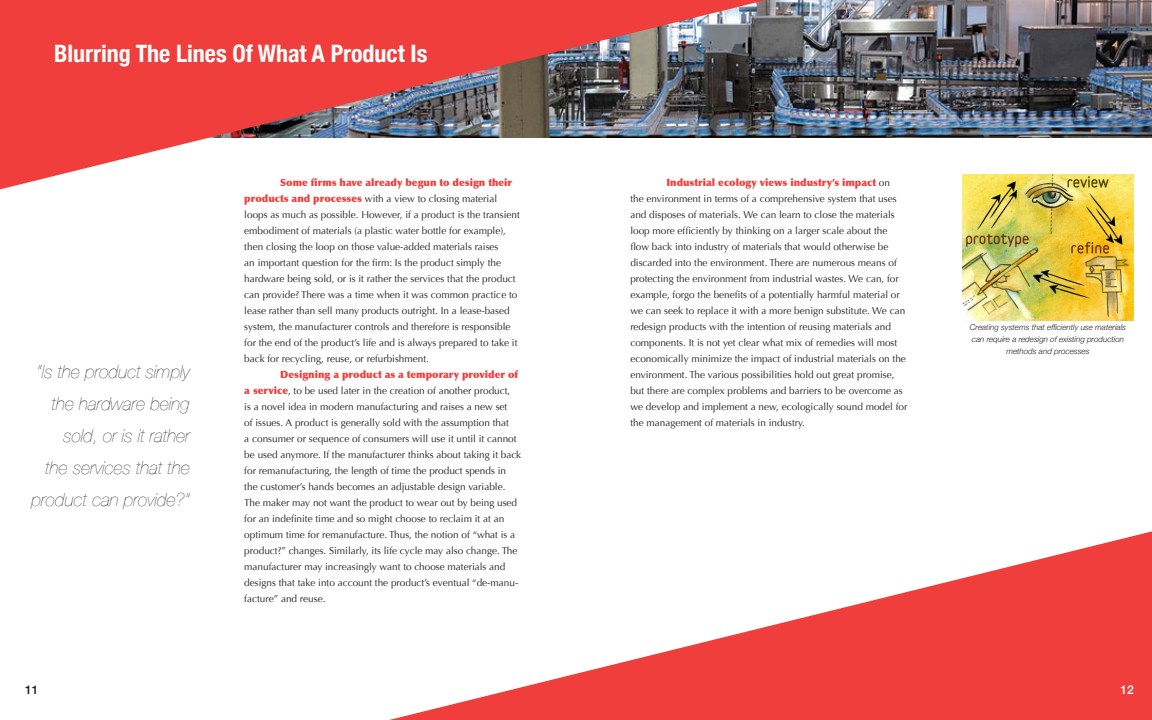
<style>
.page{position:relative;width:1152px;height:720px;background:#fff}
.page>*{position:absolute;margin:0;border:0;box-sizing:border-box;transform-origin:0 0}
.t1{font:700 condensed 24px "Helvetica Neue";color:#fff}
.t2{font:italic 200 18px/32px "Helvetica Neue";color:#231f20;text-align:right}
.t3{font:500 12px "Helvetica Neue";color:#231f20}
.t4{font:500 12px "Helvetica Neue";color:#fff}
.t5{font:10px/16px "Optima";color:#231f20}
.t6{font:italic 300 8px/12px "Helvetica Neue";color:#231f20;text-align:center}
.s1{font-weight:900;color:#ef3e3b}
</style>
<div class="page">
<img style="left:766px;top:0;width:386px;height:138px">
<img style="left:0;top:0;width:766px;height:189px">
<svg style="left:389px;top:531px;width:763px;height:189px"></svg>
<img style="left:962px;top:174px;width:172px;height:146px">
<h1 class="t1" style="left:54px;top:39px;width:375px">Blurring The Lines Of What A Product Is</h1>
<h2 class="t2" style="left:32px;top:355px;width:160px">“Is the product simply the hardware being sold, or is it rather<br>the services that the product can provide?”</h2>
<p class="t5" style="left:244px;top:175px;width:277px;text-indent:36px"><span class="s1">Some firms have already begun to design their products and processes</span> with a view to closing material loops as much as possible. However, if a product is the transient embodiment of materials (a plastic water bottle for example), then closing the loop on those value-added materials raises<br>an important question for the firm: Is the product simply the hardware being sold, or is it rather the services that the product can provide? There was a time when it was common practice to lease rather than sell many products outright. In a lease-based system, the manufacturer controls and therefore is responsible for the end of the product’s life and is always prepared to take it back for recycling, reuse, or refurbishment.</p>
<p class="t5" style="left:244px;top:367px;width:278px;text-indent:36px"><span class="s1">Designing a product as a temporary provider of a service</span>, to be used later in the creation of another product,<br>is a novel idea in modern manufacturing and raises a new set<br>of issues. A product is generally sold with the assumption that<br>a consumer or sequence of consumers will use it until it cannot be used anymore. If the manufacturer thinks about taking it back for remanufacturing, the length of time the product spends in the customer’s hands becomes an adjustable design variable.<br>The maker may not want the product to wear out by being used for an indefinite time and so might choose to reclaim it at an optimum time for remanufacture. Thus, the notion of “what is a product?” changes. Similarly, its life cycle may also change. The manufacturer may increasingly want to choose materials and designs that take into account the product’s eventual “de-manu&shy;facture” and reuse.</p>
<p class="t5" style="left:630px;top:175px;width:279px;text-indent:36px"><span class="s1">Industrial ecology views industry’s impact</span> on<br>the environment in terms of a comprehensive system that uses and disposes of materials. We can learn to close the materials loop more efficiently by thinking on a larger scale about the flow back into industry of materials that would otherwise be discarded into the environment. There are numerous means of protecting the environment from industrial wastes. We can, for example, forgo the benefits of a potentially harmful material or we can seek to replace it with a more benign substitute. We can redesign products with the intention of reusing materials and components. It is not yet clear what mix of remedies will most economically minimize the impact of industrial materials on the environment. The various possibilities hold out great promise, but there are complex problems and barriers to be overcome as we develop and implement a new, ecologically sound model for the management of materials in industry.</p>
<p class="t6" style="left:970px;top:321px;width:158px">Creating systems that efficiently use materials can require a redesign of existing production methods and processes</p>
<p class="t3" style="left:25px;top:682px;width:15px">11</p>
<p class="t4" style="left:1121px;top:682px;width:15px">12</p>
</div>
